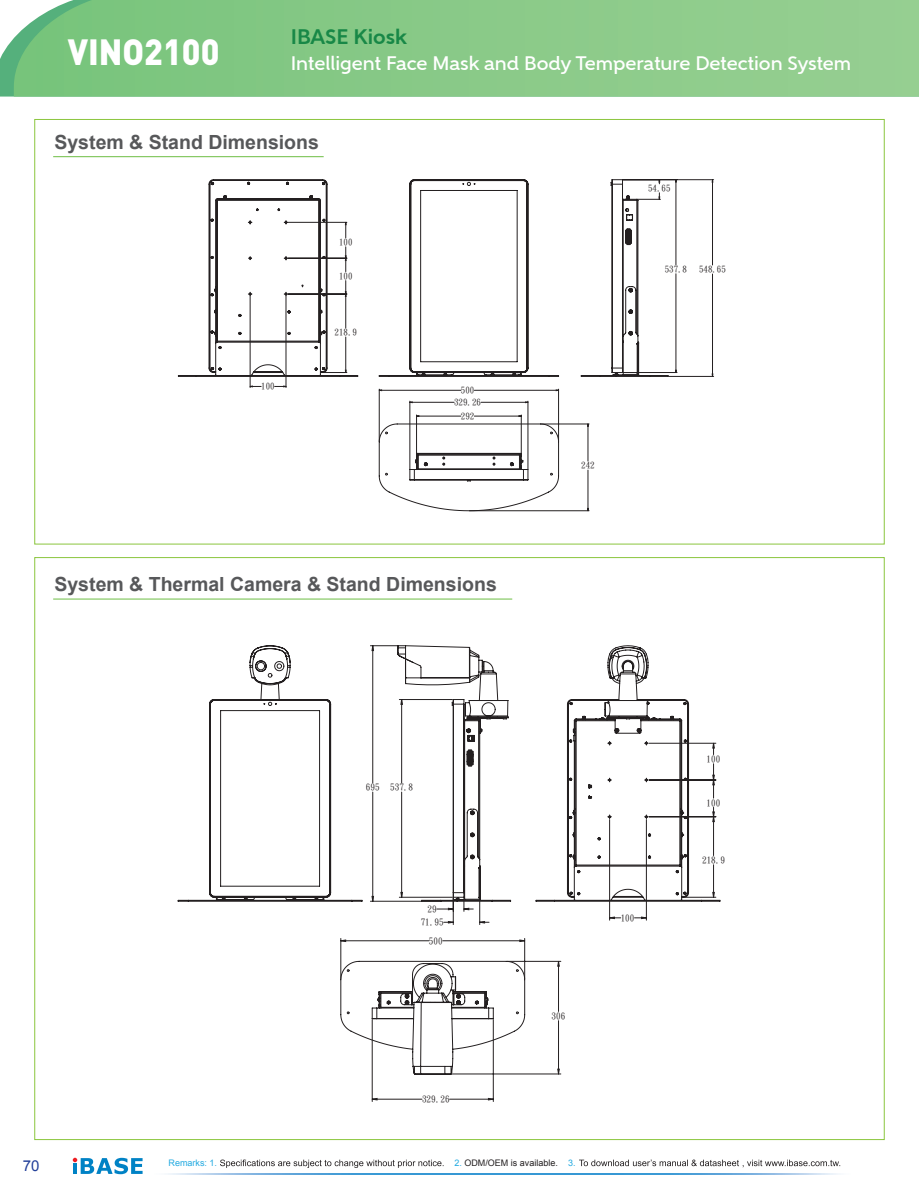
<style>
.page{position:relative;width:919px;height:1191px;background:#fff}
.page>*{position:absolute;margin:0;border:0;box-sizing:border-box;transform-origin:0 0}
.t1{font:900 36px "DIN Pro";color:#fff;scale:.94 1}
.t2{font:700 21px "Gentleman 800";color:#188847}
.t3{font:700 19.5px "Arial";color:#57585a}
.t4{font:500 19.5px "Gentleman 700";color:#fff}
.t5{font:15px "Arial";color:#223f99}
.t6{font:600 9.15px/13.2px "DF Kai";color:#231f20;text-align:center}
.t7{font:600 9px "DF Kai";color:#231f20}
.t8{font:9px "Arial";color:#231f20}
.t9{font:9px "Arial";color:#24aae1}
.s1{color:#24aae1}
</style>
<div class="page">
<svg style="left:14px;top:0;width:904px;height:97px;background:#88c988"></svg>
<svg style="left:72px;top:1157px;width:71px;height:18px"></svg>
<svg style="left:220px;top:1159px;width:223px;height:9px"></svg>
<img style="left:168px;top:1173px;width:670px;height:1px">
<svg style="left:579px;top:1159px;width:261px;height:8px"></svg>
<hr style="left:53px;top:156px;width:270px;height:1px;background:#6ebe44">
<hr style="left:53px;top:599px;width:459px;height:1px;background:#6ebe44">
<hr style="left:493px;top:1019px;width:1px;height:82px;background:#231f20">
<hr style="left:372px;top:1019px;width:1px;height:82px;background:#231f20">
<hr style="left:340px;top:938px;width:1px;height:40px;background:#231f20">
<svg style="left:341px;top:645px;width:373px;height:455px"></svg>
<svg style="left:178px;top:645px;width:184px;height:256px"></svg>
<svg style="left:397px;top:645px;width:138px;height:256px"></svg>
<svg style="left:340px;top:960px;width:185px;height:122px"></svg>
<svg style="left:535px;top:645px;width:185px;height:256px"></svg>
<hr style="left:623px;top:179px;width:90px;height:1px;background:#231f20">
<hr style="left:668px;top:376px;width:45px;height:1px;background:#231f20">
<hr style="left:712px;top:180px;width:1px;height:85px;background:#231f20">
<hr style="left:712px;top:274px;width:1px;height:102px;background:#231f20">
<svg style="left:250px;top:180px;width:462px;height:331px"></svg>
<svg style="left:378px;top:179px;width:181px;height:198px"></svg>
<svg style="left:580px;top:179px;width:88px;height:198px"></svg>
<svg style="left:178px;top:179px;width:180px;height:198px"></svg>
<svg style="left:378px;top:423px;width:181px;height:88px"></svg>
<h1 class="t1" style="left:68px;top:27px;width:163px">VINO2100</h1>
<p class="t2" style="left:291px;top:24px;width:118px">IBASE Kiosk</p>
<p class="t4" style="left:291px;top:51px;width:562px">Intelligent Face Mask and Body Temperature Detection System</p>
<p class="t3" style="left:54px;top:129px;width:266px">System &amp; Stand Dimensions</p>
<p class="t7" style="left:261px;top:382px;width:15px">100</p>
<p class="t7" style="left:339px;top:238px;width:15px">100</p>
<p class="t7" style="left:339px;top:272px;width:15px">100</p>
<p class="t7" style="left:334px;top:328px;width:24px">218.9</p>
<p class="t7" style="left:461px;top:386px;width:15px">500</p>
<p class="t7" style="left:454px;top:398px;width:28px">329.26</p>
<p class="t7" style="left:461px;top:411px;width:15px">292</p>
<p class="t3" style="left:54px;top:571px;width:444px">System &amp; Thermal Camera &amp; Stand Dimensions</p>
<p class="t7" style="left:648px;top:184px;width:24px">54.65</p>
<p class="t7" style="left:664px;top:265px;width:24px">537.8</p>
<p class="t7" style="left:699px;top:265px;width:28px">548.65</p>
<p class="t7" style="left:581px;top:461px;width:15px">242</p>
<p class="t6" style="left:366px;top:781px;width:15px">695</p>
<p class="t6" style="left:390px;top:781px;width:24px">537.8</p>
<p class="t6" style="left:420px;top:902px;width:24px">29<br>71.95</p>
<p class="t6" style="left:429px;top:934px;width:15px">500</p>
<p class="t6" style="left:422px;top:1092px;width:29px">329.26</p>
<p class="t6" style="left:551px;top:1009px;width:15px">306</p>
<p class="t5" style="left:23px;top:1156px;width:18px">70</p>
<p class="t9" style="left:169px;top:1157px;width:50px">Remarks: 1.</p>
<p class="t8" style="left:454px;top:1157px;width:123px"><span class="s1">2.</span> ODM/OEM is available. <span class="s1">3.</span></p>
<p class="t6" style="left:620px;top:911px;width:15px">100</p>
<p class="t6" style="left:706px;top:752px;width:15px">100</p>
<p class="t6" style="left:706px;top:796px;width:15px">100</p>
<p class="t6" style="left:702px;top:853px;width:24px">218.9</p>
</div>
